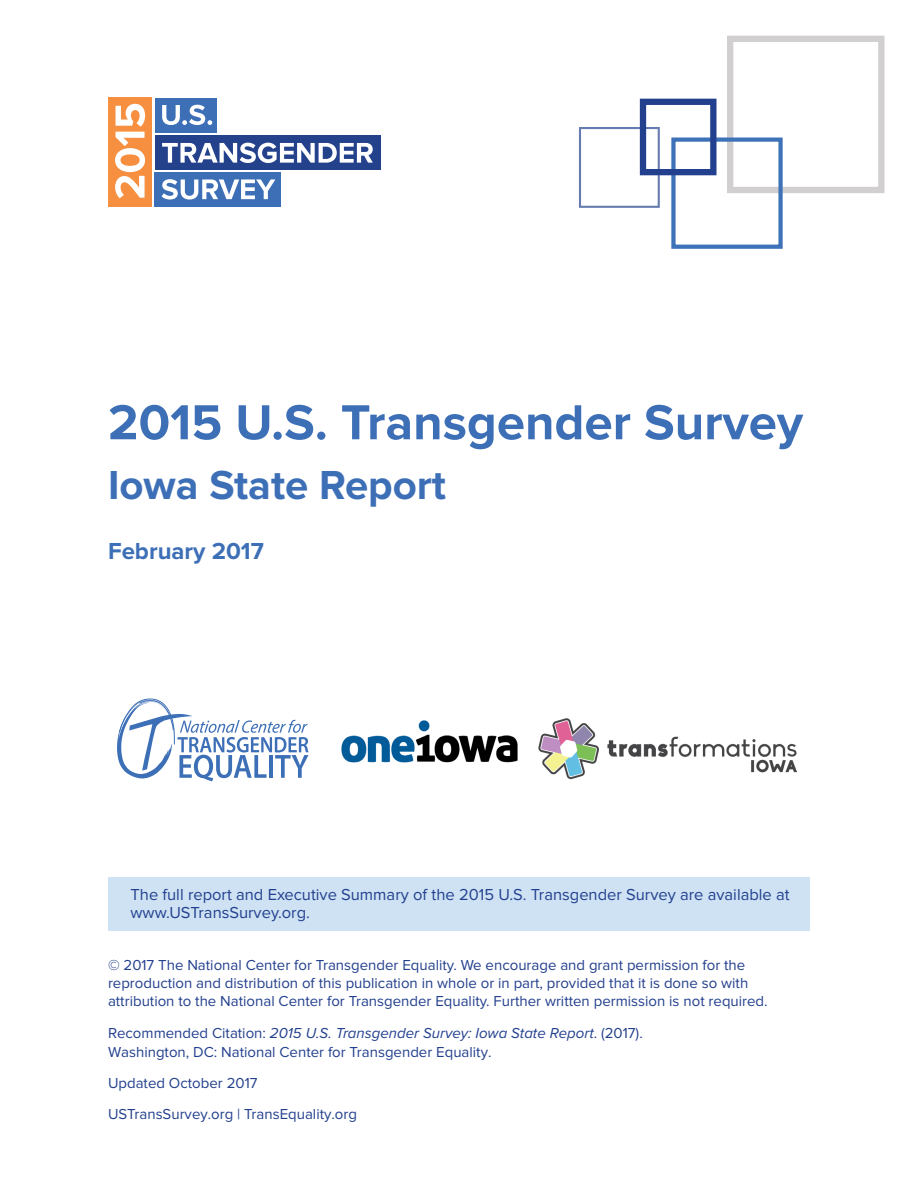
<style>
.page{position:relative;width:918px;height:1188px;background:#fff}
.page>*{position:absolute;margin:0;border:0;box-sizing:border-box;transform-origin:0 0}
.subhead{font:700 51px "Proxima Nova";color:#3d6fb7}
.subhead-2{font:700 42px "Proxima Nova";color:#3d6fb7}
.subhead-3{font:700 24px "Proxima Nova";color:#3d6fb7}
.BODY{font:16.5px/18px "Proxima Nova";color:#23408e}
.BODY-2{font:15px/18px "Proxima Nova";color:#23408e}
.s1{font-style:italic}
</style>
<div class="page">
<div style="left:108px;top:878px;width:702px;height:53px;background:#cee2f4"></div>
<div style="left:108px;top:98px;width:44px;height:109px;background:#f68f3f"></div>
<div style="left:155px;top:98px;width:62px;height:34px;background:#3d6fb7"></div>
<div style="left:155px;top:135px;width:226px;height:35px;background:#24428c"></div>
<div style="left:155px;top:172px;width:126px;height:35px;background:#3d6fb7"></div>
<svg style="left:162px;top:105px;width:50px;height:20px"></svg>
<svg style="left:162px;top:143px;width:211px;height:20px"></svg>
<svg style="left:162px;top:179px;width:113px;height:21px"></svg>
<svg style="left:115px;top:104px;width:30px;height:94px"></svg>
<div style="left:727px;top:36px;width:158px;height:157px;border:6px solid #d1cfcf"></div>
<div style="left:671px;top:138px;width:112px;height:111px;border:4px solid #3d71b8"></div>
<div style="left:579px;top:127px;width:81px;height:81px;border:2px solid #667cb0"></div>
<div style="left:640px;top:99px;width:77px;height:76px;border:6px solid #23408e"></div>
<svg style="left:117px;top:698px;width:192px;height:83px"></svg>
<img style="left:341px;top:720px;width:177px;height:43px">
<img style="left:538px;top:718px;width:259px;height:62px">
<p class="subhead" style="left:108px;top:393px;width:697px">2015 U.S. Transgender Survey</p>
<p class="subhead-2" style="left:108px;top:461px;width:340px">Iowa State Report</p>
<p class="subhead-3" style="left:108px;top:537px;width:157px">February 2017</p>
<p class="BODY" style="left:130px;top:885px;width:661px">The full report and Executive Summary of the 2015 U.S. Transgender Survey are available at www.USTransSurvey.org.</p>
<p class="BODY-2" style="left:108px;top:957px;width:661px">© 2017 The National Center for Transgender Equality. We encourage and grant permission for the reproduction and distribution of this publication in whole or in part, provided that it is done so with attribution to the National Center for Transgender Equality. Further written permission is not required.</p>
<p class="BODY-2" style="left:108px;top:1024px;width:536px;line-height:18.9px">Recommended Citation: <span class="s1">2015 U.S. Transgender Survey: Iowa State Report</span>. (2017).<br>Washington, DC: National Center for Transgender Equality.</p>
<p class="BODY-2" style="left:108px;top:1068px;width:251px;line-height:30.6px">Updated October 2017<br>USTransSurvey.org | TransEquality.org</p>
</div>
